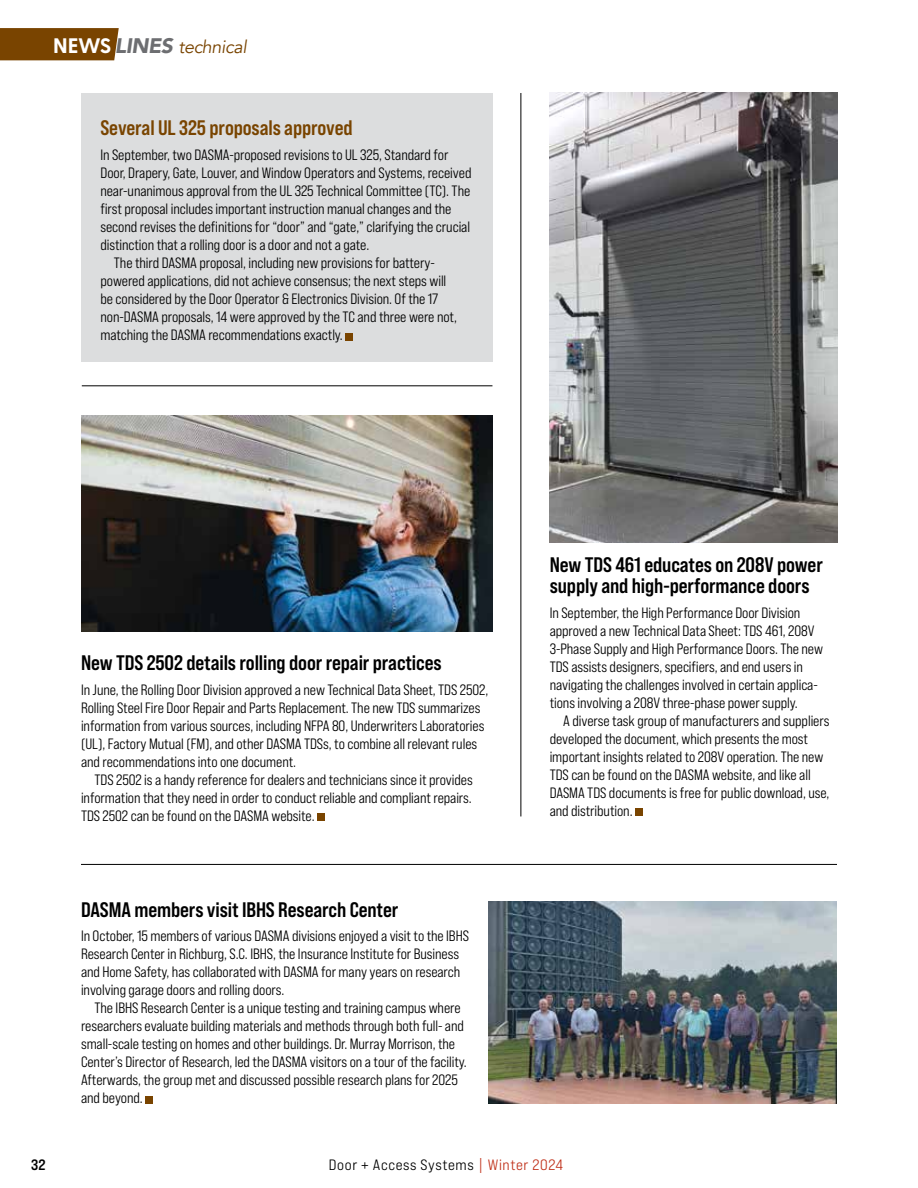
<style>
.page{position:relative;width:918px;height:1188px;background:#fff}
.page>*{position:absolute;margin:0;border:0;box-sizing:border-box;transform-origin:0 0}
.t1{font:21px/21px "Bebas Neue Pro Sm E Bd";letter-spacing:-.005em;color:#000}
.t2{font:21px "Bebas Neue Pro Sm E Bd";letter-spacing:-.005em;color:#794400}
.t3{font:italic 18px "Avenir";letter-spacing:-.02em;color:#794400}
.t4{font:15px/18px "Bebas Neue Pro Sm E Md";letter-spacing:-.005em;color:#000}
.t5{font:15px "Bebas Neue Pro Exp Md";letter-spacing:.04em;color:#000}
.t6{font:15px "Bebas Neue Pro Exp Bd";color:#000}
.s1{font-family:"Greycliff CF";font-weight:700;font-style:normal;font-size:21px;color:#fff}
.s2{font-weight:900;font-size:21px;color:#6d6e71}
.s3{color:#c0311a}
</style>
<div class="page">
<img style="left:81px;top:416px;width:411px;height:216px">
<div style="left:81px;top:93px;width:411px;height:268px;background:#dcddde"></div>
<div style="left:0;top:28px;width:119px;height:32px;background:#794400"></div>
<div style="left:345px;top:333px;width:7px;height:7px;background:#794400"></div>
<div style="left:635px;top:809px;width:7px;height:7px;background:#794400"></div>
<div style="left:317px;top:814px;width:7px;height:7px;background:#794400"></div>
<div style="left:145px;top:1096px;width:7px;height:7px;background:#794400"></div>
<img style="left:549px;top:93px;width:289px;height:449px">
<img style="left:489px;top:902px;width:348px;height:202px">
<hr style="left:81px;top:864px;width:756px;height:1px;background:#000">
<hr style="left:521px;top:93px;width:1px;height:723px;background:#000">
<hr style="left:82px;top:386px;width:410px;height:1px;background:#000">
<p class="t3" style="left:53px;top:36px;width:195px"><span class="s1">NEWS</span> <span class="s2">LINES</span> technical</p>
<h1 class="t2" style="left:100px;top:116px;width:254px">Several UL 325 proposals approved</h1>
<p class="t4" style="left:100px;top:146px;width:350px">In September, two DASMA-proposed revisions to UL 325, Standard for</p>
<p class="t4" style="left:100px;top:164px;width:373px">Door, Drapery, Gate, Louver, and Window Operators and Systems, received</p>
<p class="t4" style="left:100px;top:182px;width:371px">near-unanimous approval from the UL 325 Technical Committee (TC). The</p>
<p class="t4" style="left:100px;top:200px;width:353px">first proposal includes important instruction manual changes and the</p>
<p class="t4" style="left:100px;top:218px;width:371px">second revises the definitions for “door” and “gate,” clarifying the crucial</p>
<p class="t4" style="left:100px;top:236px;width:270px">distinction that a rolling door is a door and not a gate.</p>
<p class="t4" style="left:114px;top:254px;width:322px">The third DASMA proposal, including new provisions for battery-</p>
<p class="t4" style="left:100px;top:272px;width:347px">powered applications, did not achieve consensus; the next steps will</p>
<p class="t4" style="left:100px;top:290px;width:339px">be considered by the Door Operator &amp; Electronics Division. Of the 17</p>
<p class="t4" style="left:100px;top:308px;width:358px">non-DASMA proposals, 14 were approved by the TC and three were not,</p>
<p class="t4" style="left:100px;top:326px;width:244px">matching the DASMA recommendations exactly.</p>
<h1 class="t1" style="left:81px;top:652px;width:362px">New TDS 2502 details rolling door repair practices</h1>
<p class="t4" style="left:81px;top:680px;width:409px">In June, the Rolling Door Division approved a new Technical Data Sheet, TDS 2502, Rolling Steel Fire Door Repair and Parts Replacement. The new TDS summarizes information from various sources, including NFPA 80, Underwriters Laboratories (UL), Factory Mutual (FM), and other DASMA TDSs, to combine all relevant rules and recommendations into one document.</p>
<p class="t4" style="left:81px;top:770px;width:393px;text-align:justify;text-indent:14px">TDS 2502 is a handy reference for dealers and technicians since it provides information that they need in order to conduct reliable and compliant repairs.<br>TDS 2502 can be found on the DASMA website.</p>
<h1 class="t1" style="left:81px;top:899px;width:319px">DASMA members visit IBHS Research Center</h1>
<p class="t4" style="left:81px;top:927px;width:390px">In October, 15 members of various DASMA divisions enjoyed a visit to the IBHS Research Center in Richburg, S.C. IBHS, the Insurance Institute for Business and Home Safety, has collaborated with DASMA for many years on research involving garage doors and rolling doors.</p>
<p class="t4" style="left:81px;top:999px;width:387px;text-indent:14px">The IBHS Research Center is a unique testing and training campus where researchers evaluate building materials and methods through both full- and small-scale testing on homes and other buildings. Dr. Murray Morrison, the Center’s Director of Research, led the DASMA visitors on a tour of the facility.<br>Afterwards, the group met and discussed possible research plans for 2025 and beyond.</p>
<h1 class="t1" style="left:550px;top:554px;width:275px">New TDS 461 educates on 208V power supply and high-performance doors</h1>
<p class="t4" style="left:550px;top:603px;width:275px">In September, the High Performance Door Division approved a new Technical Data Sheet: TDS 461, 208V 3-Phase Supply and High Performance Doors. The new TDS assists designers, specifiers, and end users in navigating the challenges involved in certain applica&shy;tions involving a 208V three-phase power supply.</p>
<p class="t4" style="left:550px;top:711px;width:281px;text-indent:14px">A diverse task group of manufacturers and suppliers developed the document, which presents the most important insights related to 208V operation. The new TDS can be found on the DASMA website, and like all DASMA TDS documents is free for public download, use, and distribution.</p>
<p class="t6" style="left:31px;top:1155px;width:16px">32</p>
<p class="t5" style="left:329px;top:1155px;width:236px">Door + Access Systems <span class="s3">| Winter 2024</span></p>
</div>
